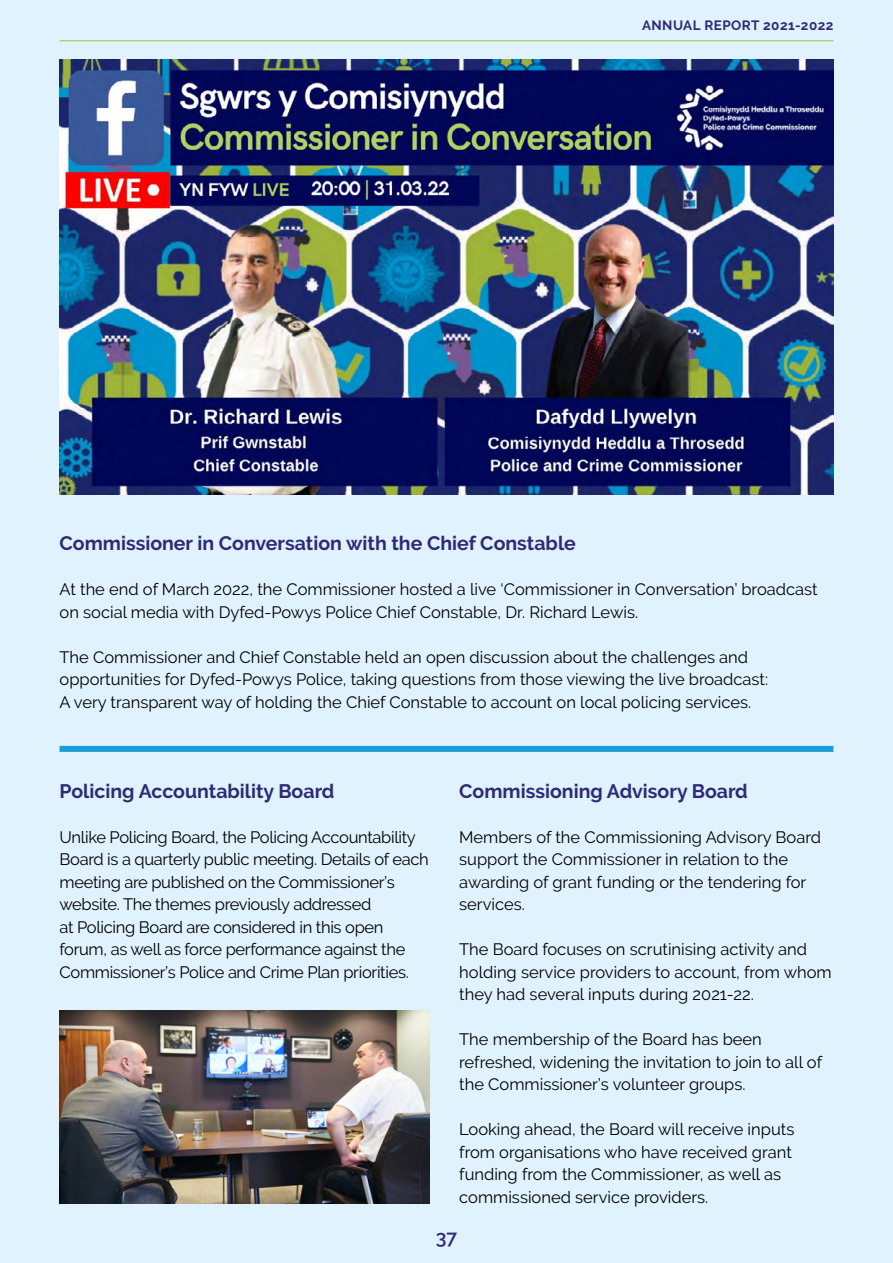
<style>
.page{position:relative;width:893px;height:1263px;background:#dff2fd}
.page>*{position:absolute;margin:0;border:0;box-sizing:border-box;transform-origin:0 0}
.body{font:700 19.5px "Raleway";color:#2f2a76}
.body-2{font:600 19.5px "Raleway";color:#2f2a76}
.body-3{font:16.5px/22.5px "Raleway";color:#000}
.body-4{font:16.5px/22.5px "Raleway";letter-spacing:-.02em;color:#000}
.t1{font:700 13.5px "Raleway";letter-spacing:.035em;color:#2f2a76}
</style>
<div class="page">
<hr style="left:60px;top:40px;width:773px;height:1px;background:#a4c345">
<img style="left:60px;top:60px;width:773px;height:435px">
<div style="left:60px;top:746px;width:773px;height:6px;background:#1a9dd9"></div>
<img style="left:60px;top:1011px;width:369px;height:192px">
<p class="t1" style="left:642px;top:18px;width:193px">ANNUAL REPORT 2021-2022</p>
<p class="body" style="left:60px;top:532px;width:518px">Commissioner in Conversation with the Chief Constable</p>
<p class="body-3" style="left:60px;top:578px;width:760px">At the end of March 2022, the Commissioner hosted a live ‘Commissioner in Conversation’ broadcast on social media with Dyfed-Powys Police Chief Constable, Dr. Richard Lewis.</p>
<p class="body-3" style="left:60px;top:646px;width:710px">The Commissioner and Chief Constable held an open discussion about the challenges and opportunities for Dyfed-Powys Police, taking questions from those viewing the live broadcast:<br>A very transparent way of holding the Chief Constable to account on local policing services.</p>
<p class="body" style="left:60px;top:780px;width:276px">Policing Accountability Board</p>
<p class="body-4" style="left:60px;top:826px;width:371px">Unlike Policing Board, the Policing Accountability Board is a quarterly public meeting. Details of each meeting are published on the Commissioner’s website. The themes previously addressed<br>at Policing Board are considered in this open forum, as well as force performance against the Commissioner’s Police and Crime Plan priorities.</p>
<p class="body" style="left:459px;top:780px;width:290px">Commissioning Advisory Board</p>
<p class="body-3" style="left:459px;top:826px;width:363px">Members of the Commissioning Advisory Board support the Commissioner in relation to the awarding of grant funding or the tendering for services.</p>
<p class="body-3" style="left:459px;top:938px;width:374px">The Board focuses on scrutinising activity and holding service providers to account, from whom they had several inputs during 2021-22.</p>
<p class="body-3" style="left:459px;top:1028px;width:364px">The membership of the Board has been refreshed, widening the invitation to join to all of the Commissioner’s volunteer groups.</p>
<p class="body-3" style="left:459px;top:1118px;width:337px">Looking ahead, the Board will receive inputs from organisations who have received grant funding from the Commissioner, as well as commissioned service providers.</p>
<p class="body-2" style="left:436px;top:1226px;width:23px">37</p>
</div>
